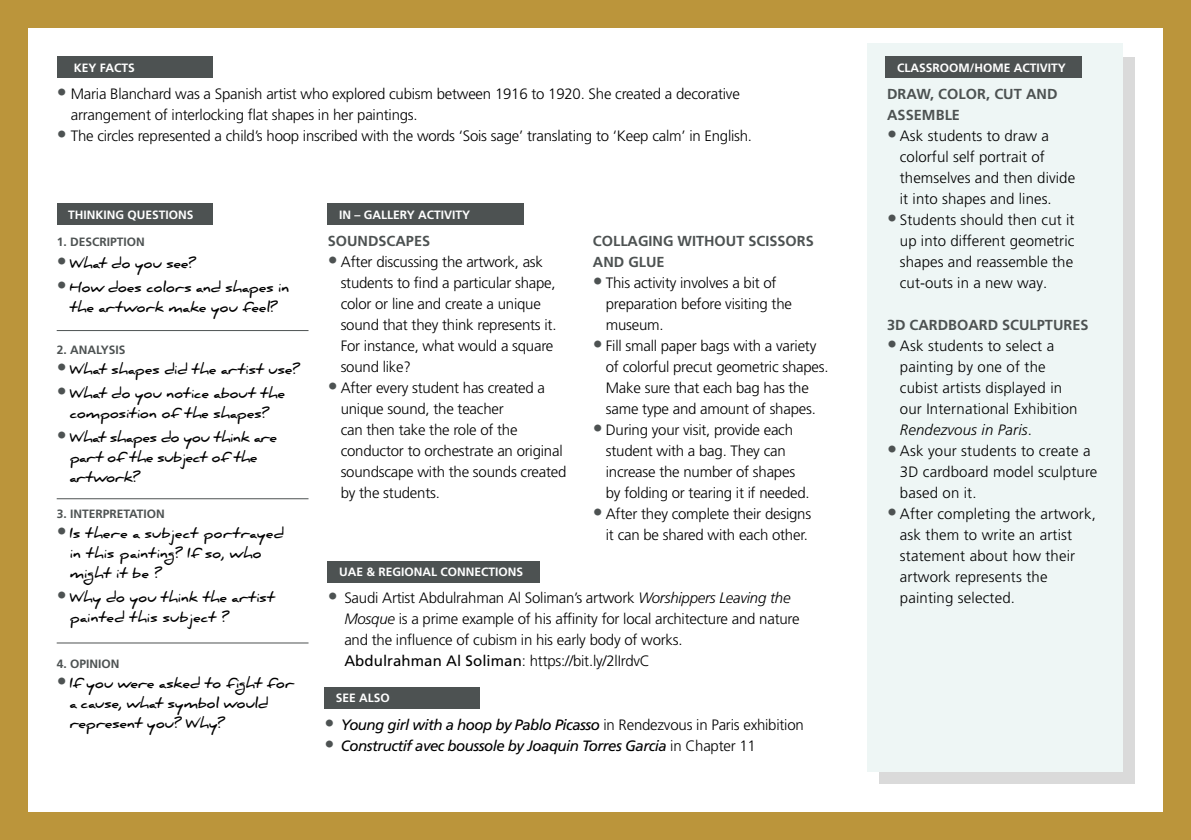
<style>
.page{position:relative;width:1191px;height:840px;background:#fff}
.page>*{position:absolute;margin:0;border:0;box-sizing:border-box;transform-origin:0 0}
.t1{font:300 15px/21px "Frutiger LT Pro";letter-spacing:-.015em;color:#000}
.t2{font:300 15px/21px "Frutiger LT Pro";letter-spacing:.01em;color:#000}
.t3{font:italic 15px "Frutiger LT Pro";letter-spacing:-.035em;color:#000}
.t4{font:300 15px/21px "Frutiger LT Pro";letter-spacing:.005em;color:#000}
.t5{font:700 14.4px/21px "Frutiger LT Pro";color:#4d5252}
.t6{font:700 14px/20px "Daniel";letter-spacing:-.01em;color:#000}
.t7{font:700 14px/20px "Daniel";letter-spacing:-.03em;color:#000}
.t8{font:700 12px "Frutiger LT Pro";color:#fff}
.t9{font:700 12px "Frutiger LT Pro";color:#4d5252}
.s1{font-size:20px;color:#4d5252}
.s2{font-family:"Frutiger LT Pro";font-weight:300;font-size:20px;color:#4d5252}
.s3{font-style:italic}
.s4{font-weight:400}
.s5{font-weight:300;font-style:normal;font-size:20px;color:#4d5252}
.s6{font-weight:300;font-style:normal}
</style>
<div class="page">
<div style="left:57px;top:57px;width:156px;height:21px;background:#4d5252"></div>
<div style="left:879px;top:57px;width:255px;height:725px;background:#dadada"></div>
<div style="left:867px;top:43px;width:256px;height:728px;background:#eef6f5"></div>
<div style="left:886px;top:57px;width:196px;height:21px;background:#4d5252"></div>
<div style="left:57px;top:204px;width:156px;height:21px;background:#4d5252"></div>
<hr style="left:57px;top:330px;width:251px;height:1px;background:#4d5252">
<hr style="left:57px;top:498px;width:251px;height:1px;background:#4d5252">
<hr style="left:57px;top:642px;width:251px;height:1px;background:#4d5252">
<div style="left:328px;top:561px;width:212px;height:21px;background:#4d5252"></div>
<div style="left:324px;top:687px;width:156px;height:21px;background:#4d5252"></div>
<div style="left:328px;top:204px;width:196px;height:21px;background:#4d5252"></div>
<div style="left:0;top:0;width:27px;height:839px;background:#bb953b"></div>
<div style="left:1163px;top:0;width:28px;height:839px;background:#bb953b"></div>
<div style="left:11px;top:0;width:1180px;height:27px;background:#bb953b"></div>
<div style="left:11px;top:812px;width:1180px;height:27px;background:#bb953b"></div>
<p class="t8" style="left:74px;top:60px;width:62px">KEY FACTS</p>
<p class="t1" style="left:71px;top:83px;width:670px;text-indent:-14px"><span class="s1">•</span> Maria Blanchard was a Spanish artist who explored cubism between 1916 to 1920. She created a decorative arrangement of interlocking flat shapes in her paintings.</p>
<p class="t1" style="left:57px;top:125px;width:697px"><span class="s1">•</span> The circles represented a child’s hoop inscribed with the words ‘Sois sage’ translating to ‘Keep calm’ in English.</p>
<p class="t8" style="left:68px;top:207px;width:127px">THINKING QUESTIONS</p>
<p class="t9" style="left:57px;top:234px;width:90px">1. DESCRIPTION</p>
<p class="t6" style="left:57px;top:253px;width:141px"><span class="s2">•</span> What do you see?</p>
<p class="t6" style="left:57px;top:277px;width:234px;text-align:center"><span class="s2">•</span> How does colors and shapes in the artwork make you feel?</p>
<p class="t9" style="left:57px;top:342px;width:70px">2. ANALYSIS</p>
<p class="t6" style="left:57px;top:359px;width:244px"><span class="s2">•</span> What shapes did the artist use?</p>
<p class="t6" style="left:57px;top:383px;width:230px;text-align:center"><span class="s2">•</span> What do you notice about the composition of the shapes?</p>
<p class="t7" style="left:70px;top:427px;width:209px;text-indent:-13px"><span class="s2">•</span> What shapes do you think are part of the subject of the artwork?</p>
<p class="t9" style="left:57px;top:506px;width:110px">3. INTERPRETATION</p>
<p class="t6" style="left:70px;top:523px;width:216px;text-indent:-13px"><span class="s2">•</span> Is there a subject portrayed in this painting? If so, who might it be ?</p>
<p class="t6" style="left:70px;top:587px;width:207px;text-indent:-13px"><span class="s2">•</span> Why do you think the artist painted this subject ?</p>
<p class="t9" style="left:57px;top:656px;width:64px">4. OPINION</p>
<p class="t6" style="left:70px;top:672px;width:226px;text-indent:-13px"><span class="s2">•</span> If you were asked to fight for a cause, what symbol would represent you? Why?</p>
<p class="t8" style="left:339px;top:207px;width:132px">IN – GALLERY ACTIVITY</p>
<p class="t5" style="left:328px;top:230px;width:104px">SOUNDSCAPES</p>
<p class="t1" style="left:341px;top:251px;width:217px;text-indent:-13px"><span class="s1">•</span> After discussing the artwork, ask students to find a particular shape, color or line and create a unique sound that they think represents it.<br>For instance, what would a square sound like?</p>
<p class="t1" style="left:341px;top:377px;width:227px;text-indent:-13px"><span class="s1">•</span> After every student has created a unique sound, the teacher<br>can then take the role of the conductor to orchestrate an original soundscape with the sounds created by the students.</p>
<p class="t8" style="left:339px;top:564px;width:186px">UAE &amp; REGIONAL CONNECTIONS</p>
<p class="t5" style="left:593px;top:230px;width:222px">COLLAGING WITHOUT SCISSORS<br>AND GLUE</p>
<p class="t1" style="left:606px;top:272px;width:188px;text-indent:-13px"><span class="s1">•</span> This activity involves a bit of preparation before visiting the museum.</p>
<p class="t1" style="left:606px;top:335px;width:224px;text-indent:-13px"><span class="s1">•</span> Fill small paper bags with a variety of colorful precut geometric shapes.<br>Make sure that each bag has the same type and amount of shapes.</p>
<p class="t1" style="left:606px;top:419px;width:205px;text-indent:-13px"><span class="s1">•</span> During your visit, provide each student with a bag. They can increase the number of shapes by folding or tearing it if needed.</p>
<p class="t1" style="left:593px;top:503px;width:220px;text-align:right"><span class="s1">•</span> After they complete their designs it can be shared with each other.</p>
<p class="t1" style="left:344px;top:587px;width:457px;text-indent:-17px"><span class="s1">•</span> Saudi Artist Abdulrahman Al Soliman’s artwork <span class="s3">Worshippers Leaving the Mosque</span> is a prime example of his affinity for local architecture and nature and the influence of cubism in his early body of works.<br><span class="s4">Abdulrahman Al Soliman</span>: https://bit.ly/2lIrdvC</p>
<p class="t8" style="left:336px;top:690px;width:56px">SEE ALSO</p>
<p class="t3" style="left:324px;top:715px;width:481px"><span class="s5">•</span> Young girl with a hoop by Pablo Picasso <span class="s6">in Rendezvous in Paris exhibition</span></p>
<p class="t3" style="left:324px;top:736px;width:433px"><span class="s5">•</span> Constructif avec boussole by Joaquin Torres Garcia <span class="s6">in Chapter 11</span></p>
<p class="t8" style="left:897px;top:60px;width:170px">CLASSROOM/HOME ACTIVITY</p>
<p class="t5" style="left:887px;top:83px;width:172px">DRAW, COLOR, CUT AND<br>ASSEMBLE</p>
<p class="t4" style="left:900px;top:125px;width:177px;text-indent:-13px"><span class="s1">•</span> Ask students to draw a colorful self portrait of themselves and then divide it into shapes and lines.</p>
<p class="t1" style="left:900px;top:209px;width:176px;text-align:justify;text-indent:-13px"><span class="s1">•</span> Students should then cut it up into different geometric shapes and reassemble the cut-outs in a new way.</p>
<p class="t5" style="left:887px;top:314px;width:203px">3D CARDBOARD SCULPTURES</p>
<p class="t2" style="left:900px;top:335px;width:179px;text-indent:-13px"><span class="s1">•</span> Ask students to select a painting by one of the cubist artists displayed in our International Exhibition<br><span class="s3">Rendezvous in Paris</span>.</p>
<p class="t2" style="left:900px;top:440px;width:199px;text-indent:-13px"><span class="s1">•</span> Ask your students to create a<br>3D cardboard model sculpture based on it.</p>
<p class="t2" style="left:900px;top:503px;width:197px;text-indent:-13px"><span class="s1">•</span> After completing the artwork, ask them to write an artist statement about how their artwork represents the painting selected.</p>
</div>
